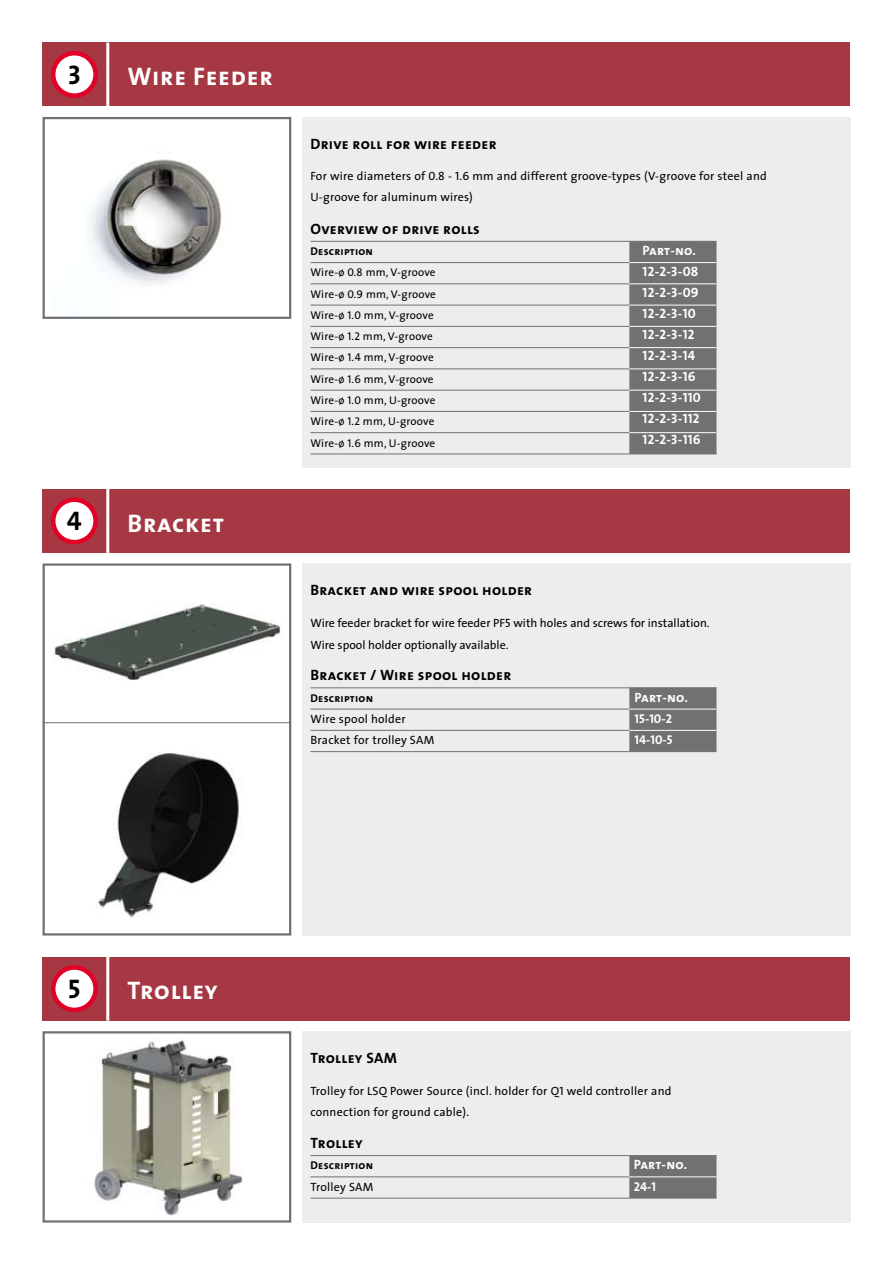
<style>
.page{position:relative;width:893px;height:1263px;background:#fff}
.page>*{position:absolute;margin:0;border:0;box-sizing:border-box;transform-origin:0 0}
.t1{font:27px "The Sans Bold Caps";color:#000}
.t2{font:25.5px "The Sans Bold Caps";letter-spacing:.03em;color:#fff}
.t3{font:15px "The Sans Bold Caps";letter-spacing:.02em;color:#000}
.t4{font:13.5px/21px "The Sans Bold Caps";letter-spacing:.02em;color:#fff}
.t5{font:12.75px/21.3px "The Sans Bold Caps";color:#fff}
.t6{font:12px/21.3px "The Sans";letter-spacing:.01em;color:#000}
.t7{font:11.25px/21.3px "The Sans";letter-spacing:.01em;color:#000}
.t8{font:11.25px "The Sans Bold Caps";letter-spacing:.02em;color:#000}
.s1{font-family:"The Sans Caps"}
</style>
<div class="page">
<div style="left:43px;top:43px;width:807px;height:63px;background:#a63843"></div>
<svg style="left:53px;top:53px;width:43px;height:43px"></svg>
<div style="left:51px;top:51px;width:47px;height:47px;border:4px solid #e20026;border-radius:50%"></div>
<hr style="left:106px;top:43px;width:3px;height:63px;background:#fff">
<div style="left:43px;top:489px;width:807px;height:64px;background:#a63843"></div>
<svg style="left:53px;top:500px;width:43px;height:42px"></svg>
<div style="left:51px;top:497px;width:47px;height:47px;border:4px solid #e20026;border-radius:50%"></div>
<hr style="left:106px;top:489px;width:3px;height:64px;background:#fff">
<div style="left:302px;top:563px;width:548px;height:372px;background:#eceded"></div>
<hr style="left:310px;top:709px;width:319px;height:1px;background:#707173">
<hr style="left:310px;top:730px;width:319px;height:1px;background:#707173">
<hr style="left:310px;top:688px;width:406px;height:1px;background:#707173">
<hr style="left:310px;top:751px;width:406px;height:1px;background:#707173">
<div style="left:629px;top:688px;width:87px;height:64px;background:#707173"></div>
<hr style="left:629px;top:709px;width:87px;height:1px;background:#fff">
<hr style="left:629px;top:730px;width:87px;height:1px;background:#fff">
<div style="left:43px;top:957px;width:807px;height:63px;background:#a63843"></div>
<svg style="left:53px;top:967px;width:43px;height:43px"></svg>
<div style="left:51px;top:965px;width:47px;height:47px;border:4px solid #e20026;border-radius:50%"></div>
<hr style="left:106px;top:957px;width:3px;height:63px;background:#fff">
<div style="left:302px;top:1031px;width:548px;height:191px;background:#eceded"></div>
<img style="left:94px;top:1038px;width:149px;height:177px">
<div style="left:43px;top:1031px;width:248px;height:191px;border:2px solid #707173"></div>
<hr style="left:310px;top:1176px;width:319px;height:1px;background:#707173">
<hr style="left:310px;top:1155px;width:406px;height:1px;background:#707173">
<hr style="left:310px;top:1198px;width:406px;height:1px;background:#707173">
<div style="left:629px;top:1155px;width:87px;height:43px;background:#707173"></div>
<hr style="left:629px;top:1176px;width:87px;height:1px;background:#fff">
<img style="left:88px;top:159px;width:134px;height:125px">
<div style="left:43px;top:117px;width:248px;height:202px;border:2px solid #707173"></div>
<div style="left:302px;top:117px;width:548px;height:351px;background:#eceded"></div>
<hr style="left:310px;top:241px;width:406px;height:1px;background:#707173">
<hr style="left:310px;top:326px;width:406px;height:1px;background:#707173">
<hr style="left:310px;top:347px;width:406px;height:1px;background:#707173">
<hr style="left:310px;top:369px;width:406px;height:1px;background:#707173">
<hr style="left:310px;top:390px;width:406px;height:1px;background:#707173">
<hr style="left:310px;top:411px;width:406px;height:1px;background:#707173">
<hr style="left:310px;top:432px;width:406px;height:1px;background:#707173">
<hr style="left:310px;top:454px;width:406px;height:1px;background:#707173">
<hr style="left:310px;top:305px;width:406px;height:1px;background:#707173">
<hr style="left:310px;top:284px;width:406px;height:1px;background:#707173">
<hr style="left:310px;top:262px;width:406px;height:1px;background:#707173">
<div style="left:629px;top:241px;width:87px;height:213px;background:#707173;border:2px solid #707173"></div>
<hr style="left:629px;top:305px;width:87px;height:1px;background:#fff">
<hr style="left:629px;top:284px;width:87px;height:1px;background:#fff">
<hr style="left:629px;top:262px;width:87px;height:1px;background:#fff">
<hr style="left:629px;top:326px;width:87px;height:1px;background:#fff">
<hr style="left:629px;top:347px;width:87px;height:1px;background:#fff">
<hr style="left:629px;top:369px;width:87px;height:1px;background:#fff">
<hr style="left:629px;top:390px;width:87px;height:1px;background:#fff">
<hr style="left:629px;top:411px;width:87px;height:1px;background:#fff">
<hr style="left:629px;top:432px;width:87px;height:1px;background:#fff">
<div style="left:43px;top:563px;width:248px;height:372px;border:2px solid #707173"></div>
<img style="left:98px;top:753px;width:141px;height:164px">
<img style="left:53px;top:604px;width:229px;height:76px">
<hr style="left:43px;top:722px;width:248px;height:1px;background:#707173">
<h1 class="t1" style="left:68px;top:52px;width:14px">3</h1>
<h2 class="t2" style="left:128px;top:55px;width:147px">Wire Feeder</h2>
<h1 class="t1" style="left:67px;top:498px;width:16px">4</h1>
<h2 class="t2" style="left:128px;top:502px;width:98px">Bracket</h2>
<p class="t3" style="left:310px;top:131px;width:188px">Drive roll for wire feeder</p>
<p class="t6" style="left:310px;top:166px;width:458px">For wire diameters of <span class="s1">0.8</span> - <span class="s1">1.6</span> mm and different groove-types (V-groove for steel and<br>U-groove for aluminum wires)</p>
<p class="t3" style="left:311px;top:216px;width:171px">Overview of drive rolls</p>
<p class="t8" style="left:311px;top:242px;width:64px">Description</p>
<p class="t7" style="left:311px;top:262px;width:127px">Wire-ø <span class="s1">0.8</span> mm, V-groove<br>Wire-ø <span class="s1">0.9</span> mm, V-groove<br>Wire-ø <span class="s1">1.0</span> mm, V-groove<br>Wire-ø <span class="s1">1.2</span> mm, V-groove<br>Wire-ø <span class="s1">1.4</span> mm, V-groove<br>Wire-ø <span class="s1">1.6</span> mm, V-groove<br>Wire-ø <span class="s1">1.0</span> mm, U-groove<br>Wire-ø <span class="s1">1.2</span> mm, U-groove<br>Wire-ø <span class="s1">1.6</span> mm, U-groove</p>
<p class="t4" style="left:643px;top:240px;width:60px">Part-no.<br>12-2-3-08<br>12-2-3-09<br>12-2-3-10<br>12-2-3-12<br>12-2-3-14<br>12-2-3-16<br>12-2-3-110<br>12-2-3-112<br>12-2-3-116</p>
<p class="t3" style="left:310px;top:578px;width:223px">Bracket and wire spool holder</p>
<p class="t6" style="left:310px;top:612px;width:401px">Wire feeder bracket for wire feeder PF<span class="s1">5</span> with holes and screws for installation.<br>Wire spool holder optionally available.</p>
<p class="t3" style="left:311px;top:663px;width:202px">Bracket / Wire spool holder</p>
<p class="t8" style="left:311px;top:688px;width:64px">Description</p>
<p class="t6" style="left:311px;top:708px;width:125px">Wire spool holder<br>Bracket for trolley SAM</p>
<p class="t4" style="left:635px;top:686px;width:55px">Part-no.</p>
<p class="t5" style="left:635px;top:708px;width:40px">15-10-2<br>14-10-5</p>
<h1 class="t1" style="left:68px;top:966px;width:14px">5</h1>
<h2 class="t2" style="left:128px;top:969px;width:92px">Trolley</h2>
<p class="t3" style="left:310px;top:1045px;width:88px">Trolley SAM</p>
<p class="t6" style="left:310px;top:1080px;width:363px">Trolley for LSQ Power Source (incl. holder for Q<span class="s1">1</span> weld controller and connection for ground cable).</p>
<p class="t3" style="left:311px;top:1130px;width:54px">Trolley</p>
<p class="t8" style="left:311px;top:1156px;width:64px">Description</p>
<p class="t6" style="left:311px;top:1175px;width:64px">Trolley SAM</p>
<p class="t4" style="left:634px;top:1154px;width:55px">Part-no.</p>
<p class="t5" style="left:634px;top:1175px;width:24px">24-1</p>
</div>
